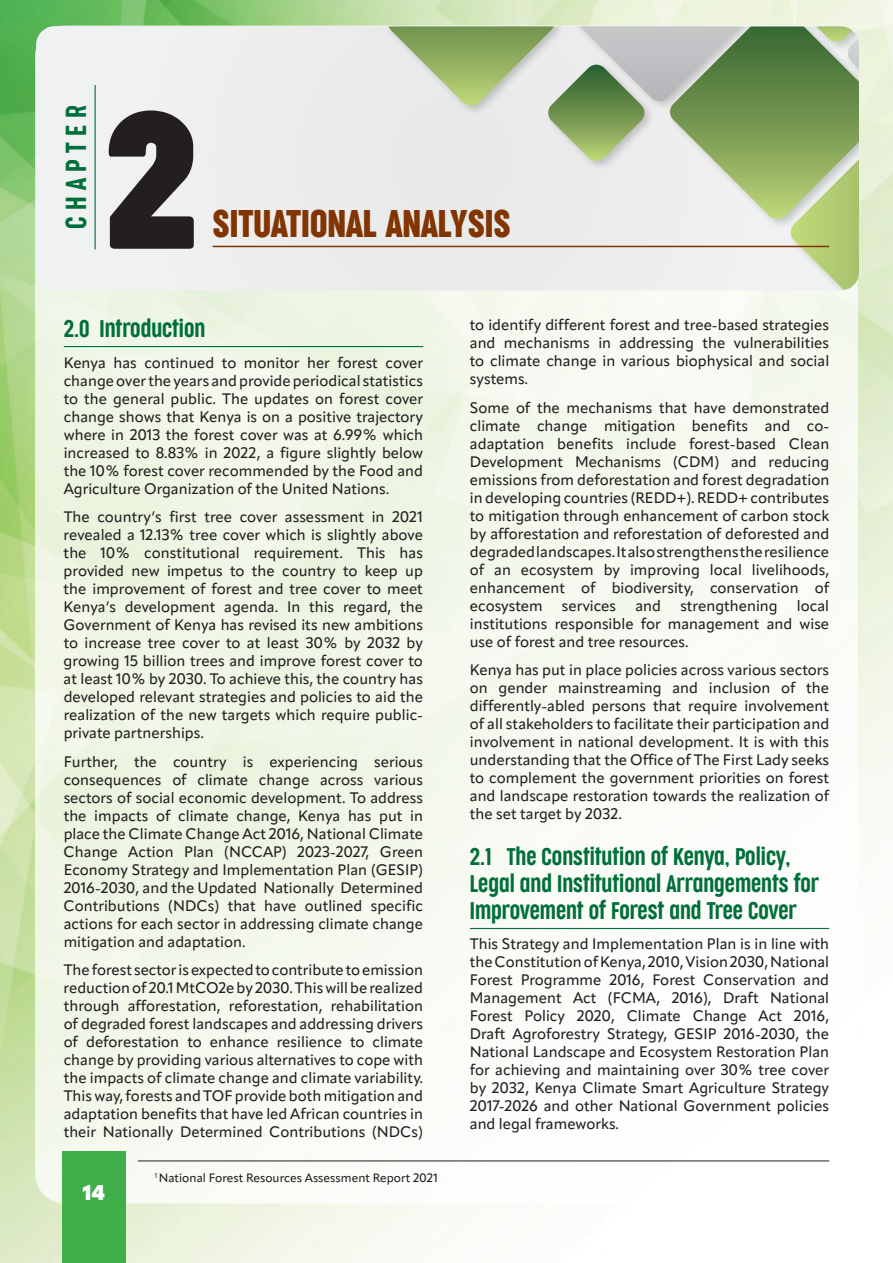
<style>
.page{position:relative;width:893px;height:1263px;background:#fff}
.page>*{position:absolute;margin:0;border:0;box-sizing:border-box;transform-origin:0 0}
.t1{font:700 183px "Cocogoose Compressed";color:#231f20}
.t2{font:36px "Cocogoose Compressed";color:#823500}
.t3{font:300 27px "Cocogoose Compressed";letter-spacing:.24em;color:#006f3a}
.t4{font:300 22.5px/27px "Cocogoose Compressed";color:#006f3a}
.t5{font:900 21px "Apparat";color:#fff}
.t6{font:500 15px/18px "Apparat";color:#231f20;text-align:justify}
.t7{font:500 12px "Apparat";color:#231f20}
</style>
<div class="page">
<img style="left:0;top:0;width:893px;height:1263px">
<div style="left:35px;top:26px;width:823px;height:1177px;background:linear-gradient(to right,#eef5e3,#fcfcfa);border-radius:30px"></div>
<hr style="left:138px;top:1161px;width:691px;height:1px;background:#231f20">
<div style="left:62px;top:1151px;width:63px;height:112px;background:#40ae49"></div>
<div style="left:36px;top:27px;width:353px;height:263px;background:#efeff0"></div>
<svg style="left:389px;top:27px;width:470px;height:263px;background:#c3cfb7"></svg>
<hr style="left:64px;top:346px;width:359px;height:1px;background:#006f3a">
<hr style="left:470px;top:928px;width:359px;height:1px;background:#006f3a">
<hr style="left:213px;top:246px;width:616px;height:1px;background:#823500">
<hr style="left:95px;top:85px;width:1px;height:164px;background:#006f3a">
<h3 class="t3" style="left:58px;top:229px;width:126px;rotate:-90deg">CHAPTER</h3>
<h1 class="t1" style="left:104px;top:54px;width:95px">2</h1>
<h2 class="t2" style="left:213px;top:199px;width:300px">SITUATIONAL ANALYSIS</h2>
<h3 class="t4" style="left:64px;top:316px;width:143px">2.0 Introduction</h3>
<p class="t6" style="left:64px;top:353px;width:361px">Kenya has continued to monitor her forest cover changeoverthe years andprovideperiodical statistics to the general public. The updates on forest cover change shows that Kenya is on a positive trajectory where in 2013 the forest cover was at 6.99% which increased to 8.83% in 2022, a figure slightly below the 10% forest cover recommended by the Food and Agriculture Organization of the United Nations.</p>
<p class="t6" style="left:64px;top:508px;width:361px">The country’s first tree cover assessment in 2021 revealed a 12.13% tree cover which is slightly above the 10% constitutional requirement. This has provided new impetus to the country to keep up the improvement of forest and tree cover to meet Kenya’s development agenda. In this regard, the Government of Kenya has revised its new ambitions to increase tree cover to at least 30% by 2032 by growing 15 billion trees and improve forest cover to at least 10% by 2030. To achieve this, the country has developed relevant strategies and policies to aid the realization of the new targets which require public&shy;private partnerships.</p>
<p class="t6" style="left:64px;top:752px;width:361px">Further, the country is experiencing serious consequences of climate change across various sectors of social economic development. To address the impacts of climate change, Kenya has put in place the Climate Change Act 2016, National Climate Change Action Plan (NCCAP) 2023-2027, Green Economy Strategy and Implementation Plan (GESIP)<br>2016-2030, and the Updated Nationally Determined Contributions (NDCs) that have outlined specific actions for each sector in addressing climate change mitigation and adaptation.</p>
<p class="t6" style="left:64px;top:961px;width:361px">Theforest sectorisexpectedtocontributetoemission reductionof 20.1MtCO2eby 2030.Thiswillbe realized through afforestation, reforestation, rehabilitation of degraded forest landscapes and addressing drivers of deforestation to enhance resilience to climate change by providing various alternatives to cope with the impacts of climate change and climate variability.<br>This way, forests and TOF provide both mitigation and adaptation benefits that have led African countries in their Nationally Determined Contributions (NDCs)</p>
<h3 class="t5" style="left:83px;top:1180px;width:24px">14</h3>
<p class="t7" style="left:155px;top:1170px;width:285px"><sup>1</sup> National Forest Resources Assessment Report 2021</p>
<p class="t6" style="left:470px;top:316px;width:361px">to identify different forest and tree-based strategies and mechanisms in addressing the vulnerabilities to climate change in various biophysical and social systems.</p>
<p class="t6" style="left:470px;top:399px;width:361px">Some of the mechanisms that have demonstrated climate change mitigation benefits and co&shy;adaptation benefits include forest-based Clean Development Mechanisms (CDM) and reducing emissions from deforestation and forest degradation in developing countries (REDD+). REDD+ contributes to mitigation through enhancement of carbon stock by afforestation and reforestation of deforested and degradedlandscapes.Italsostrengthenstheresilience of an ecosystem by improving local livelihoods, enhancement of biodiversity, conservation of ecosystem</p>
<p class="t6" style="left:470px;top:597px;width:361px;text-indent:327px">local institutions responsible for management and wise use of forest and tree resources.</p>
<p class="t6" style="left:470px;top:661px;width:361px">Kenya has put in place policies across various sectors on gender mainstreaming and inclusion of the differently-abled persons that require involvement of all stakeholders to facilitate their participation and involvement in national development. It is with this understanding that the Office of The First Lady seeks to complement the government priorities on forest and landscape restoration towards the realization of the set target by 2032.</p>
<h3 class="t4" style="left:470px;top:843px;width:351px">2.1 The Constitution of Kenya, Policy,<br>Legal and Institutional Arrangements for<br>Improvement of Forest and Tree Cover</h3>
<p class="t6" style="left:470px;top:935px;width:361px">This Strategy and Implementation Plan is in line with theConstitutionofKenya,2010,Vision2030,National Forest Programme 2016, Forest Conservation and Management Act (FCMA, 2016), Draft National Forest Policy 2020, Climate Change Act 2016, Draft Agroforestry Strategy, GESIP 2016-2030, the National Landscape and Ecosystem Restoration Plan for achieving and maintaining over 30% tree cover by 2032, Kenya Climate Smart Agriculture Strategy 2017-2026 and other National Government policies and legal frameworks.</p>
<p class="t6" style="left:562px;top:597px;width:56px">services</p>
<p class="t6" style="left:635px;top:597px;width:27px">and</p>
<p class="t6" style="left:680px;top:597px;width:99px">strengthening</p>
</div>
